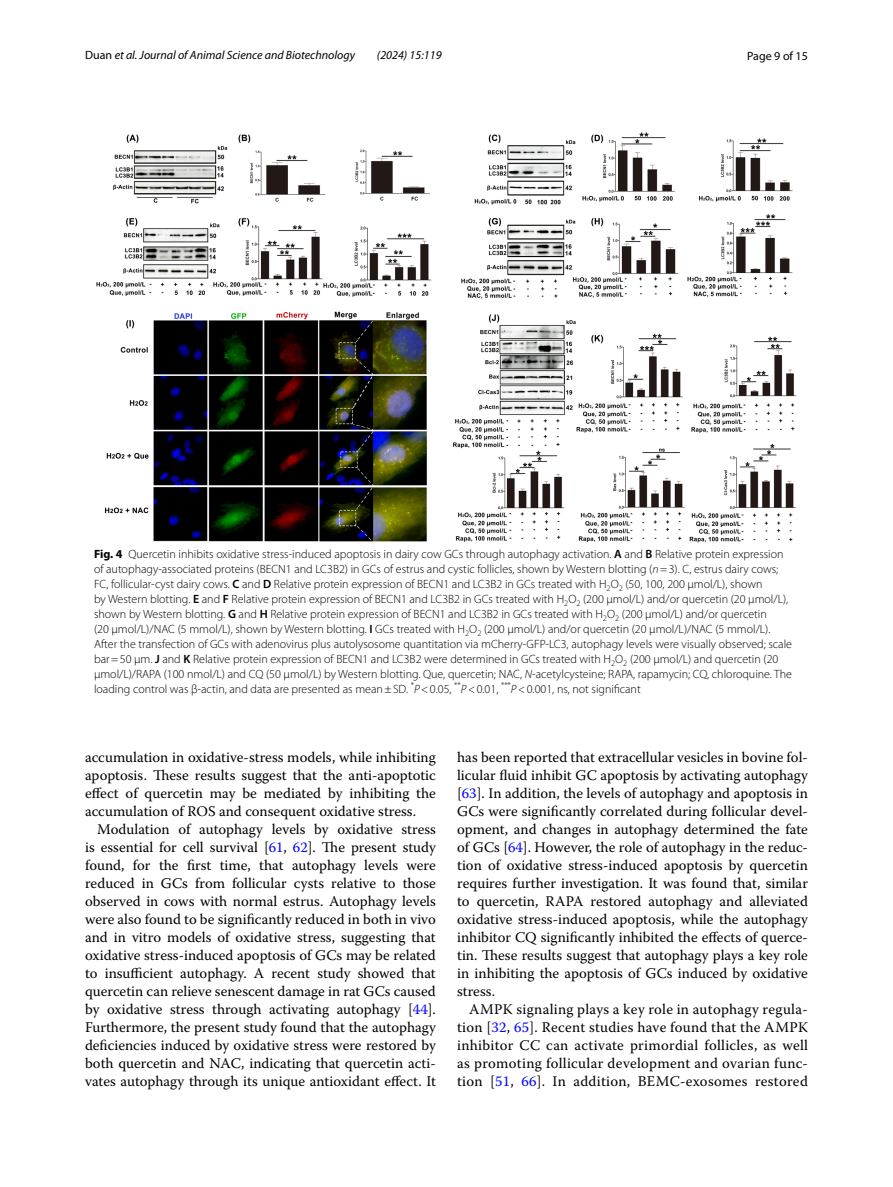
<style>
.page{position:relative;width:893px;height:1187px;background:#fff}
.page>*{position:absolute;margin:0;border:0;box-sizing:border-box;transform-origin:0 0}
.t1{font:14.7px/18px "Warnock Pro";color:#000;text-align:justify}
.t2{font:300 12px/15px "Myriad Pro";color:#000}
.t3{font:italic 12px "Myriad Pro";color:#000}
.t4{font:12px "Myriad Pro";color:#000}
.s1{font-style:normal}
.s2{font-weight:700}
.s3{font-weight:600}
.s4{font-style:italic}
.s5{color:#00f}
</style>
<div class="page">
<img style="left:96px;top:133px;width:701px;height:409px">
<p class="t3" style="left:85px;top:48px;width:272px"><span class="s1">Duan</span> et al. Journal of Animal Science and Biotechnology</p>
<p class="t3" style="left:377px;top:48px;width:66px">(2024) 15:119</p>
<p class="t4" style="left:747px;top:48px;width:62px">Page 9 of 15</p>
<p class="t2" style="left:94px;top:546px;width:700px"><span class="s2">Fig. 4</span> Quercetin inhibits oxidative stress-induced apoptosis in dairy cow GCs through autophagy activation. <span class="s3">A</span> and <span class="s3">B</span> Relative protein expression of autophagy-associated proteins (BECN1 and LC3B2) in GCs of estrus and cystic follicles, shown by Western blotting (<span class="s4">n</span>=3). C, estrus dairy cows; FC, follicular-cyst dairy cows. <span class="s3">C</span> and <span class="s3">D</span> Relative protein expression of BECN1 and LC3B2 in GCs treated with -H<sub>2</sub>O<sub>2</sub> (50, 100, 200 µmol/L), shown<br>by Western blotting. <span class="s3">E</span> and <span class="s3">F</span> Relative protein expression of BECN1 and LC3B2 in GCs treated with -H<sub>2</sub>O<sub>2</sub> (200 µmol/L) and/or quercetin (20 µmol/L), shown by Western blotting. <span class="s3">G</span> and <span class="s3">H</span> Relative protein expression of BECN1 and LC3B2 in GCs treated with -H<sub>2</sub>O<sub>2</sub> (200 µmol/L) and/or quercetin<br>(20 µmol/L)/NAC (5 mmol/L), shown by Western blotting. <span class="s3">I</span> GCs treated with -H<sub>2</sub>O<sub>2</sub> (200 µmol/L) and/or quercetin (20 µmol/L)/NAC (5 mmol/L).<br>After the transfection of GCs with adenovirus plus autolysosome quantitation via mCherry-GFP-LC3, autophagy levels were visually observed; scale bar=50 μm. <span class="s3">J</span> and <span class="s3">K</span> Relative protein expression of BECN1 and LC3B2 were determined in GCs treated with -H<sub>2</sub>O<sub>2</sub> (200 µmol/L) and quercetin (20 µmol/L)/RAPA (100 nmol/L) and CQ (50 µmol/L) by Western blotting. Que, quercetin; NAC, <span class="s4">N</span>-acetylcysteine; RAPA, rapamycin; CQ, chloroquine. The loading control was β-actin, and data are presented as mean±SD. <sup>*</sup><span class="s4">P</span>&lt;0.05, <sup>**</sup><span class="s4">P</span>&lt;0.01, <sup>***</sup><span class="s4">P</span>&lt;0.001, ns, not significant</p>
<p class="t1" style="left:85px;top:747px;width:352px">accumulation in oxidative-stress models, while inhibiting apoptosis. These results suggest that the anti-apoptotic effect of quercetin may be mediated by inhibiting the accumulation of ROS and consequent oxidative stress.</p>
<p class="t1" style="left:85px;top:819px;width:352px;text-indent:12px">Modulation of autophagy levels by oxidative stress is essential for cell survival [<span class="s5">61</span>, <span class="s5">62</span>]. The present study found, for the first time, that autophagy levels were reduced in GCs from follicular cysts relative to those observed in cows with normal estrus. Autophagy levels were also found to be significantly reduced in both in vivo and in vitro models of oxidative stress, suggesting that oxidative stress-induced apoptosis of GCs may be related to insufficient autophagy. A recent study showed that quercetin can relieve senescent damage in rat GCs caused by oxidative stress through activating autophagy [<span class="s5">44</span>].<br>Furthermore, the present study found that the autophagy deficiencies induced by oxidative stress were restored by both quercetin and NAC, indicating that quercetin acti&shy;vates autophagy through its unique antioxidant effect. It</p>
<p class="t1" style="left:457px;top:747px;width:352px">has been reported that extracellular vesicles in bovine fol&shy;licular fluid inhibit GC apoptosis by activating autophagy [<span class="s5">63</span>]. In addition, the levels of autophagy and apoptosis in GCs were significantly correlated during follicular devel&shy;opment, and changes in autophagy determined the fate of GCs [<span class="s5">64</span>]. However, the role of autophagy in the reduc&shy;tion of oxidative stress-induced apoptosis by quercetin requires further investigation. It was found that, similar to quercetin, RAPA restored autophagy and alleviated oxidative stress-induced apoptosis, while the autophagy inhibitor CQ significantly inhibited the effects of querce&shy;tin. These results suggest that autophagy plays a key role in inhibiting the apoptosis of GCs induced by oxidative stress.</p>
<p class="t1" style="left:457px;top:999px;width:352px;text-indent:12px">AMPK signaling plays a key role in autophagy regula&shy;tion [<span class="s5">32</span>, <span class="s5">65</span>]. Recent studies have found that the AMPK inhibitor CC can activate primordial follicles, as well as promoting follicular development and ovarian func&shy;tion [<span class="s5">51</span>, <span class="s5">66</span>]. In addition, BEMC-exosomes restored</p>
</div>
